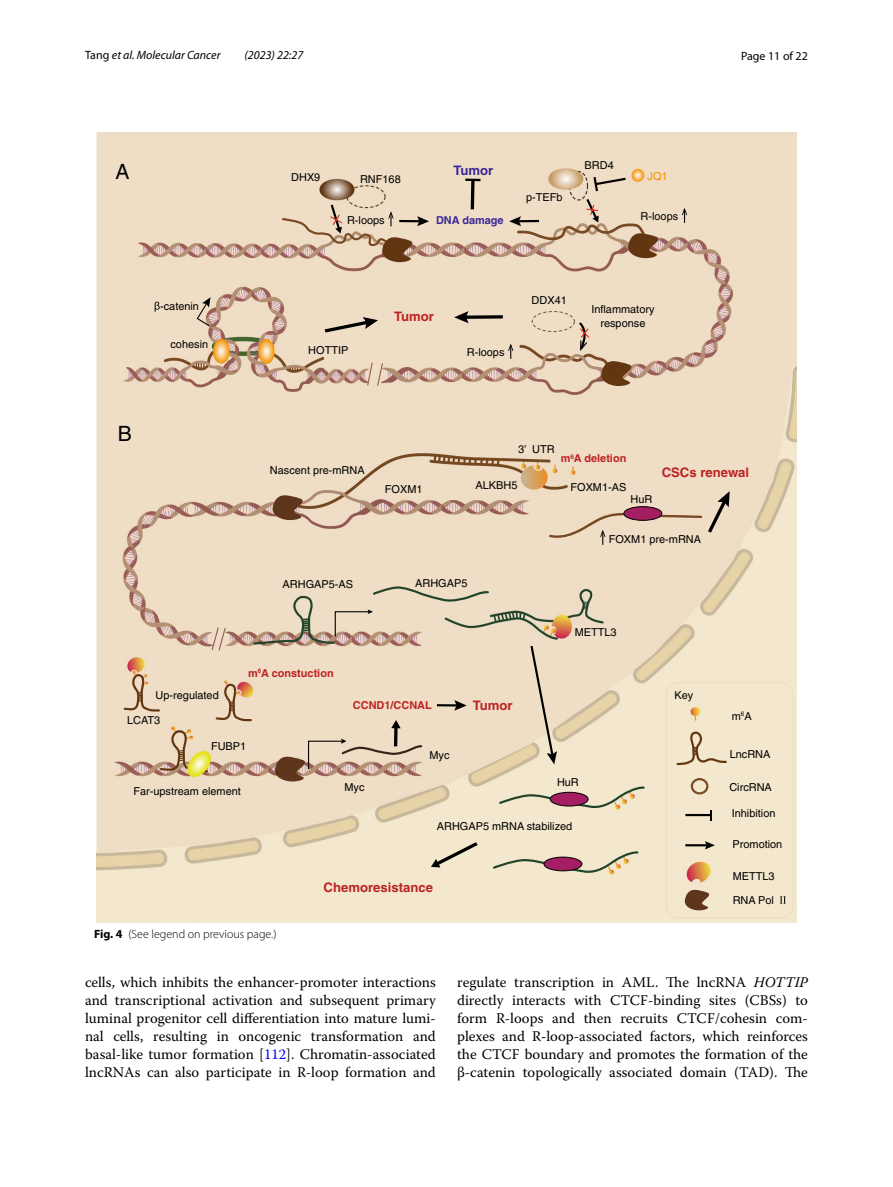
<style>
.page{position:relative;width:893px;height:1187px;background:#fff}
.page>*{position:absolute;margin:0;border:0;box-sizing:border-box;transform-origin:0 0}
.t1{font:21px "Helvetica 5";color:#000}
.t2{font:14.7px/18px "Warnock Pro";color:#000;text-align:justify}
.t3{font:13.05px "Helvetica Bold 2";color:#bc2324}
.t4{font:13.05px "Helvetica Bold 2";color:#3a2996}
.t5{font:italic 12px "Myriad Pro";color:#000}
.t6{font:300 12px "Myriad Pro";color:#000}
.t7{font:12px "Myriad Pro";color:#000}
.t8{font:10.95px/13px "Helvetica 5";color:#000;text-align:center}
.t9{font:10.95px "Helvetica Bold 2";color:#bc2324}
.t10{font:10.95px "Helvetica Bold 2";color:#3a2996}
.t11{font:10.95px "Helvetica 5";color:#f59300}
.s1{font-style:normal}
.s2{font-weight:700}
.s3{color:#00f}
.s4{font-style:italic}
</style>
<div class="page">
<img style="left:96px;top:133px;width:701px;height:789px">
<svg style="left:601px;top:359px;width:32px;height:29px"></svg>
<div style="left:532px;top:311px;width:43px;height:21px;border:1px dashed #716252;border-radius:50%"></div>
<svg style="left:682px;top:208px;width:5px;height:15px"></svg>
<svg style="left:508px;top:343px;width:5px;height:16px"></svg>
<svg style="left:196px;top:297px;width:15px;height:30px"></svg>
<svg style="left:577px;top:320px;width:13px;height:31px"></svg>
<svg style="left:281px;top:202px;width:148px;height:62px"></svg>
<svg style="left:509px;top:176px;width:150px;height:84px"></svg>
<svg style="left:469px;top:176px;width:7px;height:37px"></svg>
<hr style="left:465px;top:178px;width:15px;height:3px;background:#000">
<svg style="left:469px;top:315px;width:34px;height:4px"></svg>
<svg style="left:454px;top:311px;width:15px;height:12px"></svg>
<hr style="left:437px;top:704px;width:21px;height:2px;background:#000">
<svg style="left:454px;top:700px;width:13px;height:10px"></svg>
<svg style="left:321px;top:317px;width:57px;height:18px"></svg>
<svg style="left:155px;top:301px;width:5px;height:11px"></svg>
<svg style="left:272px;top:494px;width:32px;height:28px"></svg>
<svg style="left:123px;top:672px;width:38px;height:45px"></svg>
<svg style="left:215px;top:682px;width:38px;height:44px"></svg>
<svg style="left:549px;top:491px;width:181px;height:54px"></svg>
<div style="left:624px;top:506px;width:38px;height:14px;background:#a31f61;border-radius:50%"></div>
<div style="left:624px;top:506px;width:38px;height:14px;border:1px solid #000;border-radius:50%"></div>
<svg style="left:498px;top:785px;width:148px;height:23px"></svg>
<div style="left:550px;top:792px;width:38px;height:14px;background:#a31f61;border-radius:50%"></div>
<div style="left:550px;top:792px;width:38px;height:14px;border:1px solid #000;border-radius:50%"></div>
<svg style="left:492px;top:850px;width:148px;height:23px"></svg>
<div style="left:544px;top:857px;width:38px;height:13px;background:#a31f61;border-radius:50%"></div>
<div style="left:544px;top:856px;width:38px;height:15px;border:1px solid #000;border-radius:50%"></div>
<svg style="left:685px;top:888px;width:25px;height:24px"></svg>
<svg style="left:529px;top:643px;width:28px;height:121px"></svg>
<svg style="left:275px;top:738px;width:148px;height:46px"></svg>
<svg style="left:252px;top:586px;width:238px;height:59px"></svg>
<svg style="left:394px;top:728px;width:4px;height:18px"></svg>
<svg style="left:391px;top:720px;width:10px;height:8px"></svg>
<svg style="left:431px;top:839px;width:50px;height:29px"></svg>
<hr style="left:685px;top:813px;width:26px;height:3px;background:#000">
<svg style="left:710px;top:809px;width:2px;height:11px"></svg>
<hr style="left:685px;top:844px;width:23px;height:2px;background:#000">
<svg style="left:705px;top:841px;width:10px;height:8px"></svg>
<svg style="left:675px;top:730px;width:53px;height:36px"></svg>
<div style="left:691px;top:778px;width:17px;height:16px;border:2px solid #784923;border-radius:50%"></div>
<div style="left:666px;top:682px;width:128px;height:236px;border:1px solid #efddc6;border-radius:13px"></div>
<svg style="left:780px;top:896px;width:6px;height:7px"></svg>
<p class="t5" style="left:85px;top:48px;width:137px"><span class="s1">Tang</span> et al. Molecular Cancer</p>
<p class="t5" style="left:245px;top:48px;width:60px">(2023) 22:27</p>
<p class="t7" style="left:741px;top:48px;width:68px">Page 11 of 22</p>
<h1 class="t1" style="left:116px;top:160px;width:16px">A</h1>
<p class="t8" style="left:291px;top:171px;width:31px">DHX9</p>
<p class="t8" style="left:360px;top:172px;width:42px">RNF168</p>
<p class="t4" style="left:453px;top:162px;width:41px">Tumor</p>
<p class="t8" style="left:585px;top:159px;width:31px">BRD4</p>
<p class="t11" style="left:648px;top:170px;width:22px">JQ1</p>
<p class="t8" style="left:526px;top:190px;width:38px">p-TEFb</p>
<p class="t8" style="left:347px;top:213px;width:39px">R-loops</p>
<p class="t8" style="left:641px;top:210px;width:39px">R-loops</p>
<p class="t10" style="left:436px;top:214px;width:69px">DNA damage</p>
<p class="t8" style="left:160px;top:299px;width:40px">-catenin</p>
<p class="t8" style="left:170px;top:337px;width:39px">cohesin</p>
<p class="t8" style="left:308px;top:343px;width:42px">HOTTIP</p>
<p class="t3" style="left:394px;top:308px;width:41px">Tumor</p>
<p class="t8" style="left:467px;top:346px;width:39px">R-loops</p>
<p class="t8" style="left:532px;top:293px;width:37px">DDX41</p>
<p class="t8" style="left:591px;top:303px;width:65px">Inflammatory response</p>
<h1 class="t1" style="left:118px;top:421px;width:16px">B</h1>
<p class="t8" style="left:518px;top:442px;width:38px">3’ UTR</p>
<p class="t9" style="left:561px;top:452px;width:67px">m<sup>6</sup>A deletion</p>
<p class="t8" style="left:270px;top:463px;width:96px">Nascent pre-mRNA</p>
<p class="t3" style="left:662px;top:465px;width:89px">CSCs renewal</p>
<p class="t8" style="left:385px;top:482px;width:39px">FOXM1</p>
<p class="t8" style="left:475px;top:478px;width:43px">ALKBH5</p>
<p class="t8" style="left:570px;top:480px;width:57px">FOXM1-AS</p>
<p class="t8" style="left:630px;top:492px;width:23px">HuR</p>
<p class="t8" style="left:609px;top:532px;width:94px">FOXM1 pre-mRNA</p>
<p class="t8" style="left:283px;top:577px;width:72px">ARHGAP5-AS</p>
<p class="t8" style="left:415px;top:577px;width:54px">ARHGAP5</p>
<p class="t8" style="left:575px;top:626px;width:43px">METTL3</p>
<p class="t9" style="left:248px;top:666px;width:87px">m<sup>6</sup>A constuction</p>
<p class="t8" style="left:156px;top:688px;width:65px">Up-regulated</p>
<p class="t8" style="left:127px;top:713px;width:35px">LCAT3</p>
<p class="t9" style="left:353px;top:698px;width:80px">CCND1/CCNAL</p>
<p class="t3" style="left:473px;top:697px;width:41px">Tumor</p>
<p class="t8" style="left:674px;top:688px;width:20px">Key</p>
<p class="t8" style="left:732px;top:709px;width:21px">m<sup>6</sup>A</p>
<p class="t8" style="left:211px;top:739px;width:37px">FUBP1</p>
<p class="t8" style="left:133px;top:784px;width:109px">Far-upstream element</p>
<p class="t6" style="left:94px;top:927px;width:184px"><span class="s2">Fig. 4</span> (See legend on previous page.)</p>
<p class="t8" style="left:344px;top:780px;width:22px">Myc</p>
<p class="t8" style="left:429px;top:748px;width:22px">Myc</p>
<p class="t8" style="left:557px;top:775px;width:23px">HuR</p>
<p class="t8" style="left:437px;top:819px;width:137px">ARHGAP5 mRNA stabilized</p>
<p class="t3" style="left:324px;top:879px;width:111px">Chemoresistance</p>
<p class="t8" style="left:730px;top:747px;width:42px">LncRNA</p>
<p class="t8" style="left:729px;top:780px;width:44px">CircRNA</p>
<p class="t8" style="left:732px;top:806px;width:45px">Inhibition</p>
<p class="t8" style="left:733px;top:837px;width:51px">Promotion</p>
<p class="t8" style="left:733px;top:869px;width:43px">METTL3</p>
<p class="t8" style="left:733px;top:893px;width:43px">RNA Pol</p>
<p class="t2" style="left:85px;top:972px;width:352px">cells, which inhibits the enhancer-promoter interactions and transcriptional activation and subsequent primary luminal progenitor cell differentiation into mature lumi&shy;nal cells, resulting in oncogenic transformation and basal-like tumor formation [<span class="s3">112</span>]. Chromatin-associated lncRNAs can also participate in R-loop formation and</p>
<p class="t2" style="left:457px;top:972px;width:352px">regulate transcription in AML. The lncRNA <span class="s4">HOTTIP </span>directly interacts with CTCF-binding sites (CBSs) to form R-loops and then recruits CTCF/cohesin com&shy;plexes and R-loop-associated factors, which reinforces the CTCF boundary and promotes the formation of the β-catenin topologically associated domain (TAD). The</p>
</div>
